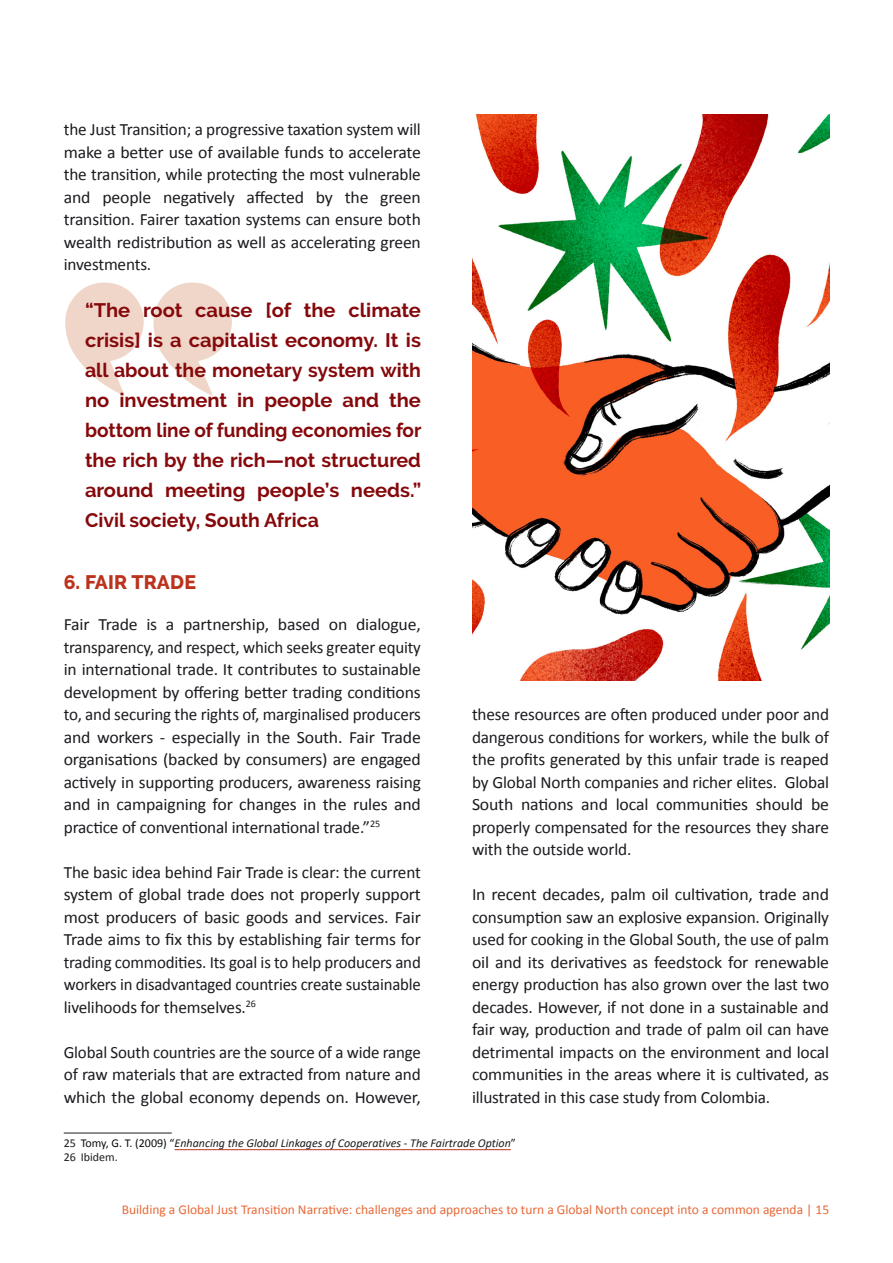
<style>
.page{position:relative;width:893px;height:1263px;background:#fff}
.page>*{position:absolute;margin:0;border:0;box-sizing:border-box;transform-origin:0 0}
.t1{font:700 19.5px/30px "Raleway";color:#85080b;text-align:justify}
.t2{font:800 19.5px "Raleway";letter-spacing:.01em;color:#bb331c}
.t3{font:17.25px/22.5px "Calibri";letter-spacing:-.01em;color:#1b1c20;text-align:justify}
.t4{font:13.5px "Calibri";color:#e86938}
.t5{font:italic 12px/13.5px "Calibri";color:#1b1c20}
.s1{font-style:normal}
.s2{font-style:normal;color:#0d0d0d}
</style>
<div class="page">
<svg style="left:65px;top:283px;width:167px;height:113px"></svg>
<hr style="left:64px;top:1133px;width:108px;height:1px;background:#1b1c20">
<hr style="left:175px;top:1149px;width:336px;height:1px;background:#bb331c">
<img style="left:472px;top:115px;width:357px;height:565px">
<p class="t3" style="left:64px;top:118px;width:359px">the Just Transition; a progressive taxation system will make a better use of available funds to accelerate the transition, while protecting the most vulnerable and people negatively affected by the green transition. Fairer taxation systems can ensure both wealth redistribution as well as accelerating green investments.</p>
<p class="t1" style="left:85px;top:295px;width:338px">“The root cause [of the climate crisis] is a capitalist economy. It is all about the monetary system with no investment in people and the bottom line of funding economies for the rich by the rich—not structured around meeting people’s needs.” Civil society, South Africa</p>
<p class="t2" style="left:64px;top:571px;width:134px">6. FAIR TRADE</p>
<p class="t3" style="left:64px;top:613px;width:359px">Fair Trade is a partnership, based on dialogue, transparency, and respect, which seeks greater equity in international trade. It contributes to sustainable development by offering better trading conditions to, and securing the rights of, marginalised producers and workers - especially in the South. Fair Trade organisations (backed by consumers) are engaged actively in supporting producers, awareness raising and in campaigning for changes in the rules and practice of conventional international trade.”<sup>25</sup></p>
<p class="t3" style="left:64px;top:860px;width:359px">The basic idea behind Fair Trade is clear: the current system of global trade does not properly support most producers of basic goods and services. Fair Trade aims to fix this by establishing fair terms for trading commodities. Its goal is to help producers and workers in disadvantaged countries create sustainable livelihoods for themselves.<sup>26</sup></p>
<p class="t3" style="left:64px;top:1040px;width:359px">Global South countries are the source of a wide range of raw materials that are extracted from nature and which the global economy depends on. However,</p>
<p class="t5" style="left:64px;top:1136px;width:454px"><span class="s1">25</span> <span class="s2">Tomy, G. T. (2009) “</span>Enhancing the Global Linkages of Cooperatives - The Fairtrade Option<span class="s2">”<br></span><span class="s1">26 Ibidem.</span></p>
<p class="t3" style="left:472px;top:703px;width:359px">these resources are often produced under poor and dangerous conditions for workers, while the bulk of the profits generated by this unfair trade is reaped by Global North companies and richer elites. Global South nations and local communities should be properly compensated for the resources they share with the outside world.</p>
<p class="t3" style="left:472px;top:883px;width:359px">In recent decades, palm oil cultivation, trade and consumption saw an explosive expansion. Originally used for cooking in the Global South, the use of palm oil and its derivatives as feedstock for renewable energy production has also grown over the last two decades. However, if not done in a sustainable and fair way, production and trade of palm oil can have detrimental impacts on the environment and local communities in the areas where it is cultivated, as illustrated in this case study from Colombia.</p>
<p class="t4" style="left:122px;top:1200px;width:709px">Building a Global Just Transition Narrative: challenges and approaches to turn a Global North concept into a common agenda | 15</p>
</div>
